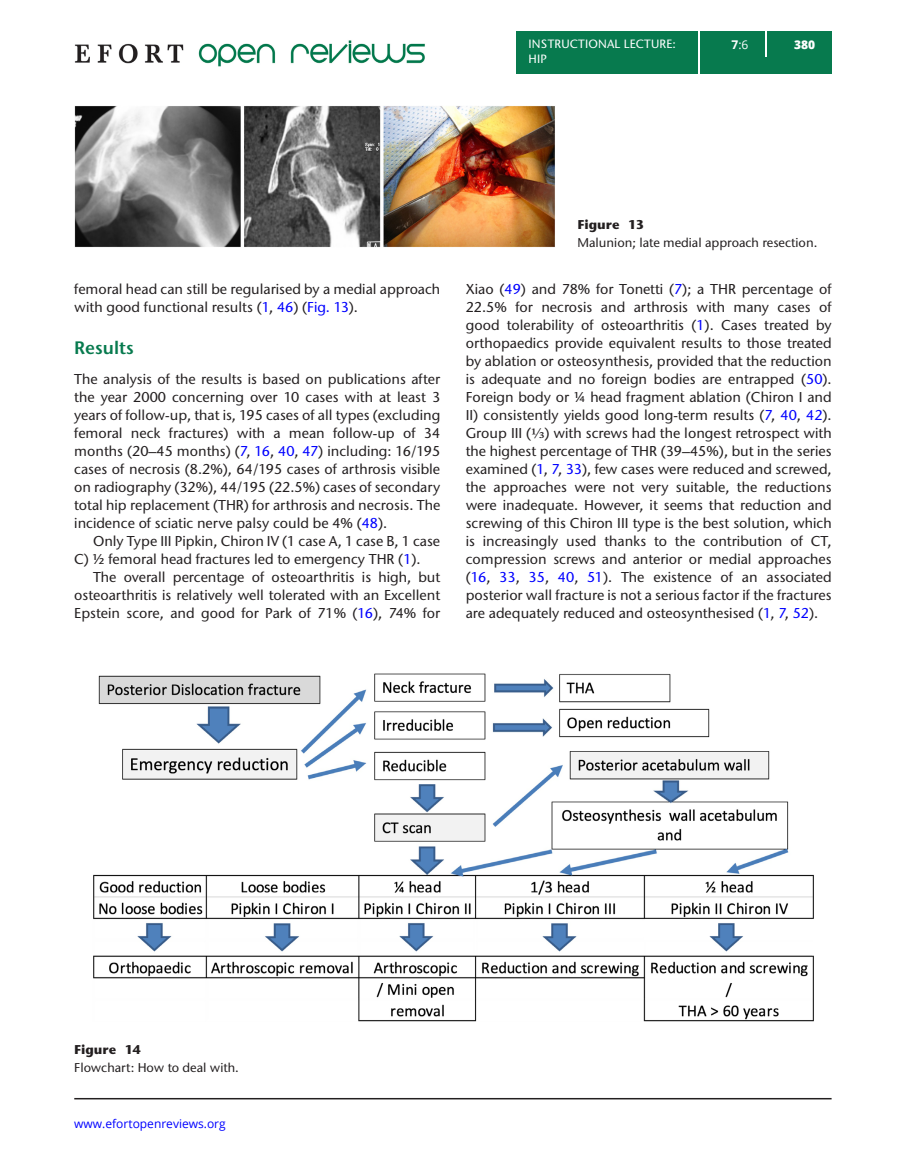
<style>
.page{position:relative;width:906px;height:1170px;background:#fff}
.page>*{position:absolute;margin:0;border:0;box-sizing:border-box;transform-origin:0 0}
.t1{font:600 18px "Stone Sans ITC Std";color:#077a4e}
.TXI{font:500 14.25px/18px "Stone Sans ITC Std";color:#231f20;text-align:justify}
.TXT{font:500 14.25px/18px "Stone Sans ITC Std";color:#231f20}
.FC{font:500 12.75px "Stone Sans ITC Std";color:#231f20}
.FC-2{font:700 12.75px "Stone Sans ITC Std";color:#231f20}
.t2{font:12px "Open Sans";color:#00f}
.t3{font:500 12px "Stone Sans ITC Std";letter-spacing:.015em;color:#fff}
.t4{font:12px "Open Sans";color:#fff}
.t5{font:800 12px "Open Sans";color:#fff}
.s1{font-weight:700}
.s2{color:#00f}
.s3{font-family:"STIX Two Text"}
</style>
<div class="page">
<hr style="left:74px;top:1097px;width:757px;height:2px;background:#231f20">
<img style="left:74px;top:40px;width:351px;height:26px">
<div style="left:516px;top:31px;width:315px;height:43px;background:#077a4e"></div>
<hr style="left:698px;top:31px;width:2px;height:43px;background:#fff">
<svg style="left:765px;top:31px;width:1px;height:26px"></svg>
<img style="left:74px;top:106px;width:481px;height:141px">
<img style="left:93px;top:673px;width:721px;height:349px">
<p class="t3" style="left:528px;top:37px;width:149px">INSTRUCTIONAL LECTURE:</p>
<p class="t4" style="left:731px;top:36px;width:18px"><span class="s1">7</span>:6</p>
<p class="t3" style="left:528px;top:51px;width:20px">HIP</p>
<p class="t5" style="left:794px;top:35px;width:23px">380</p>
<p class="TXT" style="left:74px;top:280px;width:367px">femoral head can still be regularised by a medial approach with good functional results (<span class="s2">1</span>, <span class="s2">46</span>) (<span class="s2">Fig. 13</span>).</p>
<h1 class="t1" style="left:74px;top:336px;width:61px">Results</h1>
<p class="TXT" style="left:74px;top:370px;width:367px;text-align:justify">The analysis of the results is based on publications after the year 2000 concerning over 10 cases with at least 3 years of follow-up, that is, 195 cases of all types (excluding femoral neck fractures) with a mean follow-up of 34 months (20–45 months) (<span class="s2">7</span>, <span class="s2">16</span>, <span class="s2">40</span>, <span class="s2">47</span>) including: 16/195 cases of necrosis (8.2%), 64/195 cases of arthrosis visible on radiography (32%), 44/195 (22.5%) cases of secondary total hip replacement (THR) for arthrosis and necrosis. The incidence of sciatic nerve palsy could be 4% (<span class="s2">48</span>).</p>
<p class="TXI" style="left:74px;top:532px;width:367px;text-indent:19px">Only Type III Pipkin, Chiron IV (1 case A, 1 case B, 1 case<br>C) ½ femoral head fractures led to emergency THR (<span class="s2">1</span>).</p>
<p class="TXI" style="left:74px;top:568px;width:367px;text-indent:19px">The overall percentage of osteoarthritis is high, but osteoarthritis is relatively well tolerated with an Excellent Epstein score, and good for Park of 71% (<span class="s2">16</span>), 74% for</p>
<p class="FC-2" style="left:577px;top:216px;width:68px">Figure 13</p>
<p class="FC" style="left:577px;top:235px;width:241px">Malunion; late medial approach resection.</p>
<p class="TXI" style="left:466px;top:280px;width:367px">Xiao (<span class="s2">49</span>) and 78% for Tonetti (<span class="s2">7</span>); a THR percentage of 22.5% for necrosis and arthrosis with many cases of good tolerability of osteoarthritis (<span class="s2">1</span>). Cases treated by orthopaedics provide equivalent results to those treated by ablation or osteosynthesis, provided that the reduction is adequate and no foreign bodies are entrapped (<span class="s2">50</span>).<br>Foreign body or ¼ head fragment ablation (Chiron I and II) consistently yields good long-term results (<span class="s2">7</span>, <span class="s2">40</span>, <span class="s2">42</span>).<br>Group III (<span class="s3">⅓</span>) with screws had the longest retrospect with the highest percentage of THR (39–45%), but in the series examined (<span class="s2">1</span>, <span class="s2">7</span>, <span class="s2">33</span>), few cases were reduced and screwed, the approaches were not very suitable, the reductions were inadequate. However, it seems that reduction and screwing of this Chiron III type is the best solution, which is increasingly used thanks to the contribution of CT, compression screws and anterior or medial approaches (<span class="s2">16</span>, <span class="s2">33</span>, <span class="s2">35</span>, <span class="s2">40</span>, <span class="s2">51</span>). The existence of an associated posterior wall fracture is not a serious factor if the fractures are adequately reduced and osteosynthesised (<span class="s2">1</span>, <span class="s2">7</span>, <span class="s2">52</span>).</p>
<p class="FC-2" style="left:74px;top:1040px;width:68px">Figure 14</p>
<p class="FC" style="left:74px;top:1059px;width:166px">Flowchart: How to deal with.</p>
<p class="t2" style="left:74px;top:1115px;width:153px">www.efortopenreviews.org</p>
</div>
